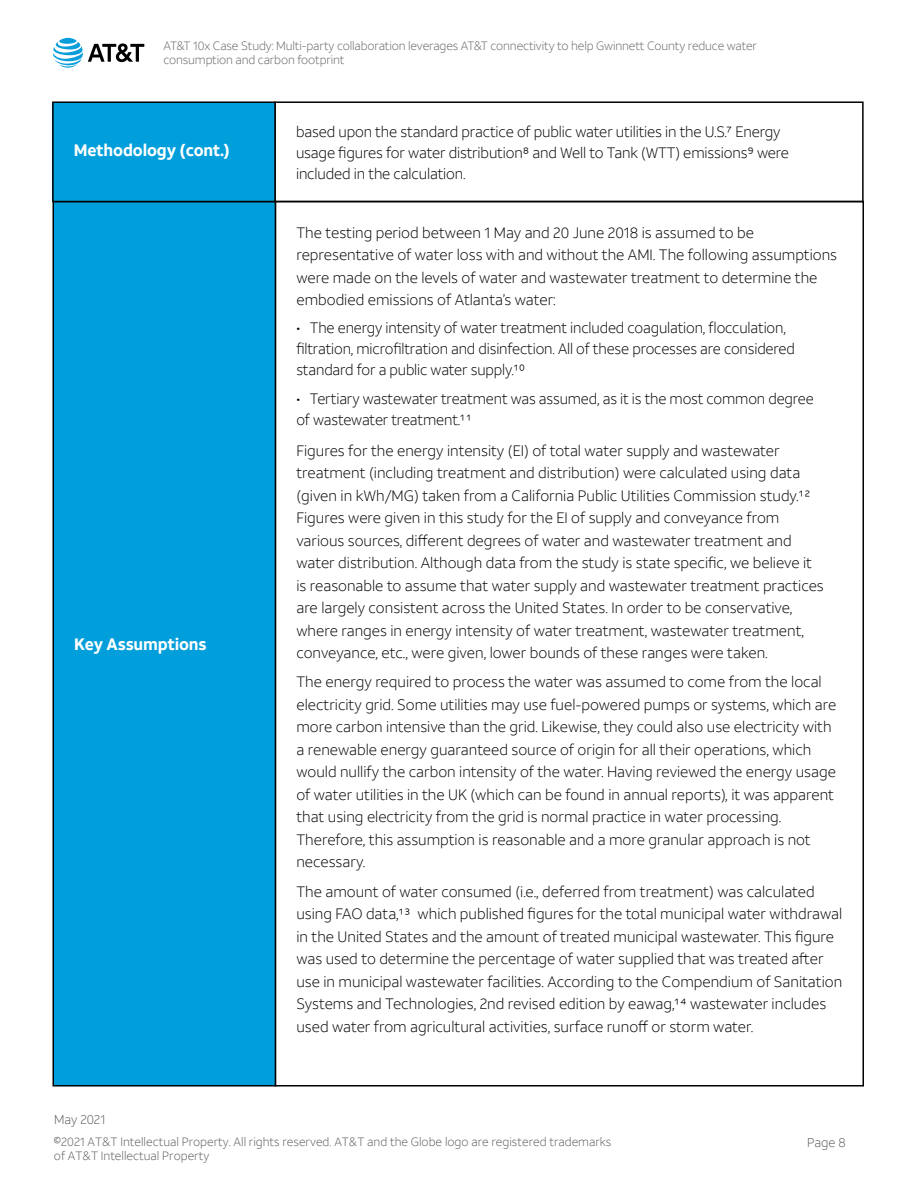
<style>
.page{position:relative;width:918px;height:1188px;background:#fff}
.page>*{position:absolute;margin:0;border:0;box-sizing:border-box;transform-origin:0 0}
.t1{font:700 16.5px "ATT Aleck Sans";letter-spacing:-.01em;color:#fff}
.t2{font:300 15px/22.5px "ATT Aleck Sans";color:#000}
.t3{font:300 12.75px "ATT Aleck Sans";color:#5a5a5a}
.t4{font:300 12px/14.4px "ATT Aleck Sans";letter-spacing:-.01em;color:#636466}
.t5{font:300 12px/14.2px "ATT Aleck Sans";color:#5a5a5a}
</style>
<div class="page">
<svg style="left:53px;top:38px;width:91px;height:30px"></svg>
<div style="left:53px;top:202px;width:222px;height:884px;background:#009fdb"></div>
<div style="left:52px;top:201px;width:224px;height:886px;border:2px solid #000"></div>
<div style="left:274px;top:101px;width:590px;height:101px;border:2px solid #000"></div>
<div style="left:53px;top:102px;width:222px;height:100px;background:#009fdb"></div>
<div style="left:52px;top:101px;width:224px;height:101px;border:2px solid #000"></div>
<p class="t4" style="left:163px;top:38px;width:595px">AT&amp;T 10x Case Study: Multi-party collaboration leverages AT&amp;T connectivity to help Gwinnett County reduce water consumption and carbon footprint</p>
<p class="t1" style="left:74px;top:140px;width:158px">Methodology (cont.)</p>
<p class="t1" style="left:74px;top:634px;width:134px">Key Assumptions</p>
<p class="t3" style="left:54px;top:1112px;width:53px">May 2021</p>
<p class="t2" style="left:296px;top:121px;width:495px;line-height:21px">based upon the standard practice of public water utilities in the U.S.7 Energy usage figures for water distribution8 and Well to Tank (WTT) emissions9 were included in the calculation.</p>
<p class="t2" style="left:296px;top:221px;width:542px">The testing period between 1 May and 20 June 2018 is assumed to be representative of water loss with and without the AMI. The following assumptions were made on the levels of water and wastewater treatment to determine the embodied emissions of Atlanta’s water:</p>
<p class="t2" style="left:296px;top:317px;width:500px;line-height:21px">• The energy intensity of water treatment included coagulation, flocculation, filtration, microfiltration and disinfection. All of these processes are considered standard for a public water supply.10</p>
<p class="t2" style="left:296px;top:388px;width:519px;line-height:21px">• Tertiary wastewater treatment was assumed, as it is the most common degree of wastewater treatment.11</p>
<p class="t2" style="left:296px;top:439px;width:529px">Figures for the energy intensity (EI) of total water supply and wastewater treatment (including treatment and distribution) were calculated using data (given in kWh/MG) taken from a California Public Utilities Commission study.12<br>Figures were given in this study for the EI of supply and conveyance from various sources, different degrees of water and wastewater treatment and water distribution. Although data from the study is state specific, we believe it is reasonable to assume that water supply and wastewater treatment practices are largely consistent across the United States. In order to be conservative, where ranges in energy intensity of water treatment, wastewater treatment, conveyance, etc., were given, lower bounds of these ranges were taken.</p>
<p class="t2" style="left:296px;top:671px;width:541px">The energy required to process the water was assumed to come from the local electricity grid. Some utilities may use fuel-powered pumps or systems, which are more carbon intensive than the grid. Likewise, they could also use electricity with a renewable energy guaranteed source of origin for all their operations, which would nullify the carbon intensity of the water. Having reviewed the energy usage of water utilities in the UK (which can be found in annual reports), it was apparent that using electricity from the grid is normal practice in water processing.<br>Therefore, this assumption is reasonable and a more granular approach is not necessary.</p>
<p class="t2" style="left:296px;top:880px;width:547px">The amount of water consumed (i.e., deferred from treatment) was calculated using FAO data,13 which published figures for the total municipal water withdrawal in the United States and the amount of treated municipal wastewater. This figure was used to determine the percentage of water supplied that was treated after use in municipal wastewater facilities. According to the Compendium of Sanitation Systems and Technologies, 2nd revised edition by eawag,14 wastewater includes used water from agricultural activities, surface runoff or storm water.</p>
<p class="t5" style="left:54px;top:1135px;width:559px">©2021 AT&amp;T Intellectual Property. All rights reserved. AT&amp;T and the Globe logo are registered trademarks of AT&amp;T Intellectual Property</p>
<p class="t3" style="left:807px;top:1134px;width:40px">Page 8</p>
</div>
